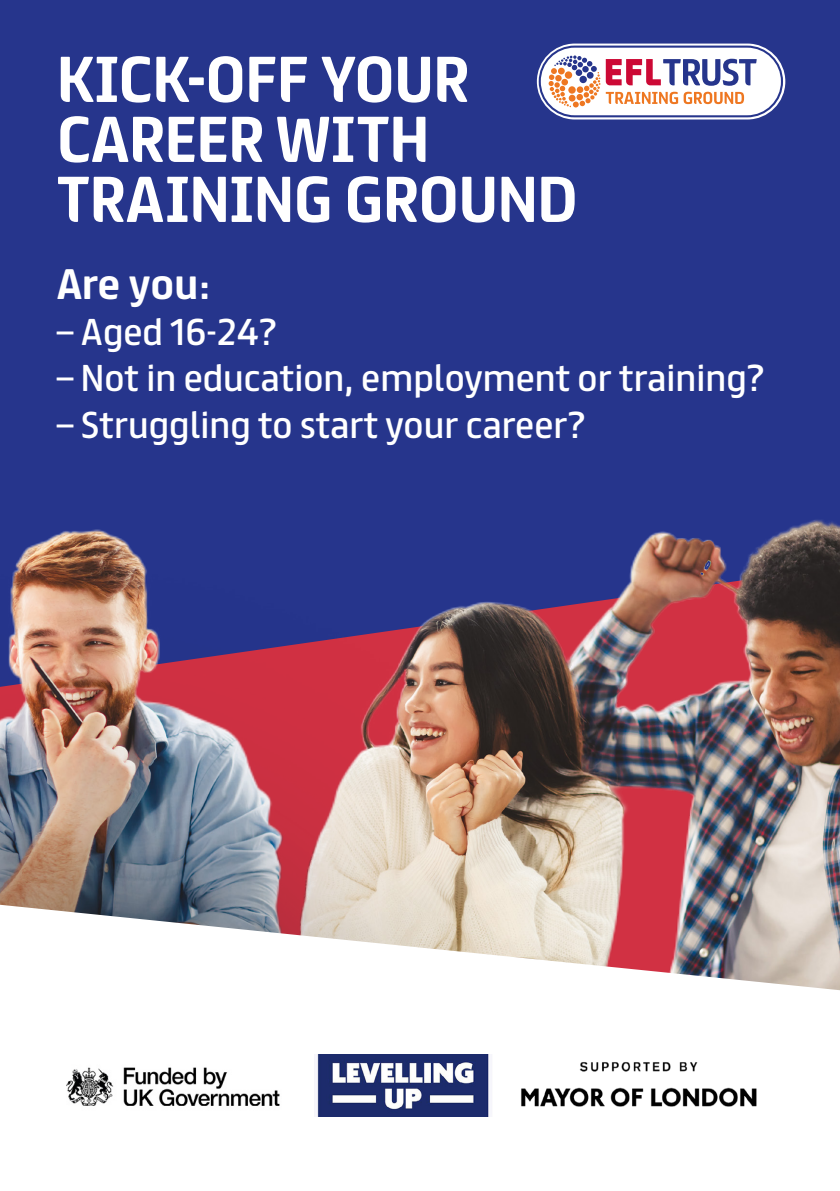
<style>
.page{position:relative;width:840px;height:1191px;background:#fff}
.page>*{position:absolute;margin:0;border:0;box-sizing:border-box;transform-origin:0 0}
.t1{font:58px/60px "EFL Headline";letter-spacing:-.01em;color:#fff}
.t2{font:700 38.2px "EFL";letter-spacing:-.005em;color:#fff}
.t3{font:33.4px "EFL";color:#fff}
</style>
<div class="page">
<div style="left:0;top:0;width:839px;height:1191px;background:#26358c"></div>
<img style="left:0;top:520px;width:839px;height:384px">
<svg style="left:0;top:904px;width:839px;height:287px;background:#f2eded"></svg>
<img style="left:54px;top:1042px;width:247px;height:87px">
<img style="left:516px;top:1054px;width:244px;height:62px">
<img style="left:314px;top:1054px;width:179px;height:62px">
<svg style="left:536px;top:44px;width:248px;height:75px"></svg>
<svg style="left:538px;top:46px;width:244px;height:71px;background:#d1bfca"></svg>
<h1 class="t1" style="left:57px;top:52px;width:522px">KICK-OFF YOUR<br>CAREER WITH<br>TRAINING GROUND</h1>
<p class="t2" style="left:57px;top:263px;width:153px">Are you:</p>
<p class="t3" style="left:57px;top:303px;width:221px">– Aged 16-24?</p>
<p class="t3" style="left:57px;top:349px;width:708px">– Not in education, employment or training?</p>
<p class="t3" style="left:57px;top:395px;width:530px">– Struggling to start your career?</p>
</div>
